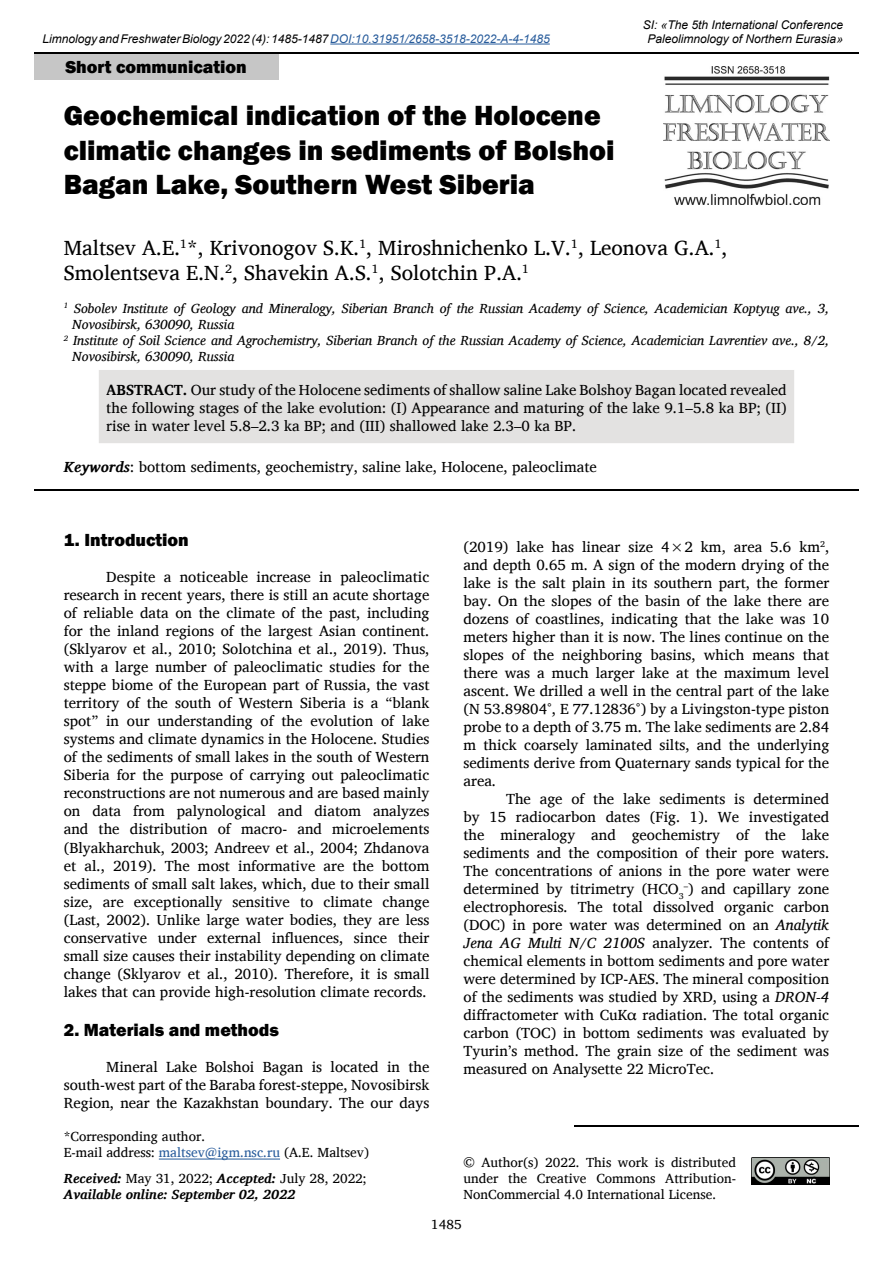
<style>
.page{position:relative;width:893px;height:1263px;background:#fff}
.page>*{position:absolute;margin:0;border:0;box-sizing:border-box;transform-origin:0 0}
.t1{font:800 28.5px/34.2px "Franklin Gothic";color:#000}
.t2{font:21px/25.2px "Charis SIL";color:#000}
.t3{font:800 18px "Franklin Gothic";color:#000}
.t4{font:15px/18px "Charis SIL";color:#000;text-align:justify}
.t5{font:italic 13.5px "Charis SIL";color:#000}
.t6{font:13.5px/16.2px "Charis SIL";color:#000;text-align:justify}
.t7{font:italic 700 13.5px/16.2px "Charis SIL";color:#000}
.t8{font:italic 12px/14.4px "Arial";color:#000;text-align:center}
.s1{color:#275b9b}
.s2{font-weight:700}
.s3{font-weight:700;font-style:italic}
.s4{font-weight:400;font-style:normal}
.s5{font-style:italic}
</style>
<div class="page">
<hr style="left:34px;top:52px;width:825px;height:2px;background:#000">
<hr style="left:330px;top:44px;width:220px;height:1px;background:#275b9b">
<img style="left:663px;top:67px;width:166px;height:138px">
<div style="left:34px;top:54px;width:244px;height:26px;background:#c6c6c6"></div>
<img style="left:751px;top:1157px;width:78px;height:27px">
<hr style="left:574px;top:1125px;width:285px;height:1px;background:#000">
<div style="left:99px;top:370px;width:695px;height:73px;background:#e3e2e1"></div>
<hr style="left:34px;top:490px;width:825px;height:1px;background:#000">
<hr style="left:159px;top:1159px;width:121px;height:1px;background:#275b9b">
<p class="t8" style="left:43px;top:32px;width:509px">Limnology and Freshwater Biology 2022 (4): 1485-1487 <span class="s1">DOI:10.31951/2658-3518-2022-A-4-1485</span></p>
<p class="t3" style="left:65px;top:55px;width:183px">Short communication</p>
<h1 class="t1" style="left:64px;top:99px;width:552px">Geochemical indication of the Holocene climatic changes in sediments of Bolshoi<br>Bagan Lake, Southern West Siberia</h1>
<p class="t8" style="left:643px;top:17px;width:202px">SI: «The 5th International Conference<br>Paleolimnology of Northern Eurasia»</p>
<h2 class="t2" style="left:64px;top:235px;width:665px">Maltsev A.E.<sup>1</sup>*, Krivonogov S.K.<sup>1</sup>, Miroshnichenko L.V.<sup>1</sup>, Leonova G.A.<sup>1</sup>,<br>Smolentseva E.N.<sup>2</sup>, Shavekin А.S.<sup>1</sup>, Solotchin P.A.<sup>1</sup></h2>
<p class="t5" style="left:64px;top:300px;width:767px"><sup>1</sup> Sobolev Institute of Geology and Mineralogy, Siberian Branch of the Russian Academy of Science, Academician Koptyug ave., 3,</p>
<p class="t5" style="left:72px;top:316px;width:164px">Novosibirsk, 630090, Russia</p>
<p class="t5" style="left:64px;top:332px;width:767px"><sup>2</sup> Institute of Soil Science and Agrochemistry, Siberian Branch of the Russian Academy of Science, Academician Lavrentiev ave., 8/2,</p>
<p class="t5" style="left:72px;top:349px;width:164px">Novosibirsk, 630090, Russia</p>
<p class="t4" style="left:106px;top:381px;width:682px"><span class="s2">ABSTRACT.</span> Our study of the Holocene sediments of shallow saline Lake Bolshoy Bagan located revealed the following stages of the lake evolution: (I) Appearance and maturing of the lake 9.1–5.8 ka BP; (II) rise in water level 5.8–2.3 ka BP; and (III) shallowed lake 2.3–0 ka BP.</p>
<p class="t4" style="left:64px;top:457px;width:535px"><span class="s3">Keywords</span>: bottom sediments, geochemistry, saline lake, Holocene, paleoclimate</p>
<p class="t3" style="left:64px;top:529px;width:127px">1. Introduction</p>
<p class="t4" style="left:64px;top:568px;width:367px;text-indent:43px">Despite a noticeable increase in paleoclimatic research in recent years, there is still an acute shortage of reliable data on the climate of the past, including for the inland regions of the largest Asian continent. (Sklyarov et al., 2010; Solotchina et al., 2019). Thus, with a large number of paleoclimatic studies for the steppe biome of the European part of Russia, the vast territory of the south of Western Siberia is a “blank spot” in our understanding of the evolution of lake systems and climate dynamics in the Holocene. Studies of the sediments of small lakes in the south of Western Siberia for the purpose of carrying out paleoclimatic reconstructions are not numerous and are based mainly on data from palynological and diatom analyzes and the distribution of macro- and microelements (Blyakharchuk, 2003; Andreev et al., 2004; Zhdanova et al., 2019). The most informative are the bottom sediments of small salt lakes, which, due to their small size, are exceptionally sensitive to climate change (Last, 2002). Unlike large water bodies, they are less conservative under external influences, since their small size causes their instability depending on climate change (Sklyarov et al., 2010). Therefore, it is small lakes that can provide high-resolution climate records.</p>
<p class="t3" style="left:64px;top:1018px;width:217px">2. Materials and methods</p>
<p class="t4" style="left:64px;top:1058px;width:367px;text-indent:43px">Mineral Lake Bolshoi Bagan is located in the south-west part of the Baraba forest-steppe, Novosibirsk Region, near the Kazakhstan boundary. The our days</p>
<p class="t6" style="left:64px;top:1128px;width:307px">*Corresponding author.<br>E-mail address: <span class="s1">maltsev@igm.nsc.ru</span> (A.E. Maltsev)</p>
<p class="t7" style="left:64px;top:1170px;width:304px">Received: <span class="s4">May 31, 2022;</span> Accepted: <span class="s4">July 28, 2022;<br></span>Available online: September 02, 2022</p>
<p class="t4" style="left:463px;top:538px;width:367px">(2019) lake has linear size 4×2 km, area 5.6 km<sup>2</sup>, and depth 0.65 m. A sign of the modern drying of the lake is the salt plain in its southern part, the former bay. On the slopes of the basin of the lake there are dozens of coastlines, indicating that the lake was 10 meters higher than it is now. The lines continue on the slopes of the neighboring basins, which means that there was a much larger lake at the maximum level ascent. We drilled a well in the central part of the lake (N 53.89804°, E 77.12836°) by a Livingston-type piston probe to a depth of 3.75 m. The lake sediments are 2.84 m thick coarsely laminated silts, and the underlying sediments derive from Quaternary sands typical for the area.</p>
<p class="t4" style="left:463px;top:790px;width:367px;text-indent:43px">The age of the lake sediments is determined by 15 radiocarbon dates (Fig. 1). We investigated the mineralogy and geochemistry of the lake sediments and the composition of their pore waters.<br>The concentrations of anions in the pore water were determined by titrimetry (HCO<sub>3</sub><sup>–</sup>) and capillary zone electrophoresis. The total dissolved organic carbon (DOC) in pore water was determined on an <span class="s5">Analytik Jena AG Multi N/C 2100S</span> analyzer. The contents of chemical elements in bottom sediments and pore water were determined by ICP-AES. The mineral composition of the sediments was studied by XRD, using a <span class="s5">DRON-4 </span>diffractometer with CuKα radiation. The total organic carbon (TOC) in bottom sediments was evaluated by Tyurin’s method. The grain size of the sediment was measured on Analysette 22 MicroTec.</p>
<p class="t6" style="left:463px;top:1154px;width:274px">© Author(s) 2022. This work is distributed under the Creative Commons Attribution-NonCommercial 4.0 International License.</p>
<p class="t6" style="left:431px;top:1216px;width:32px">1485</p>
</div>
